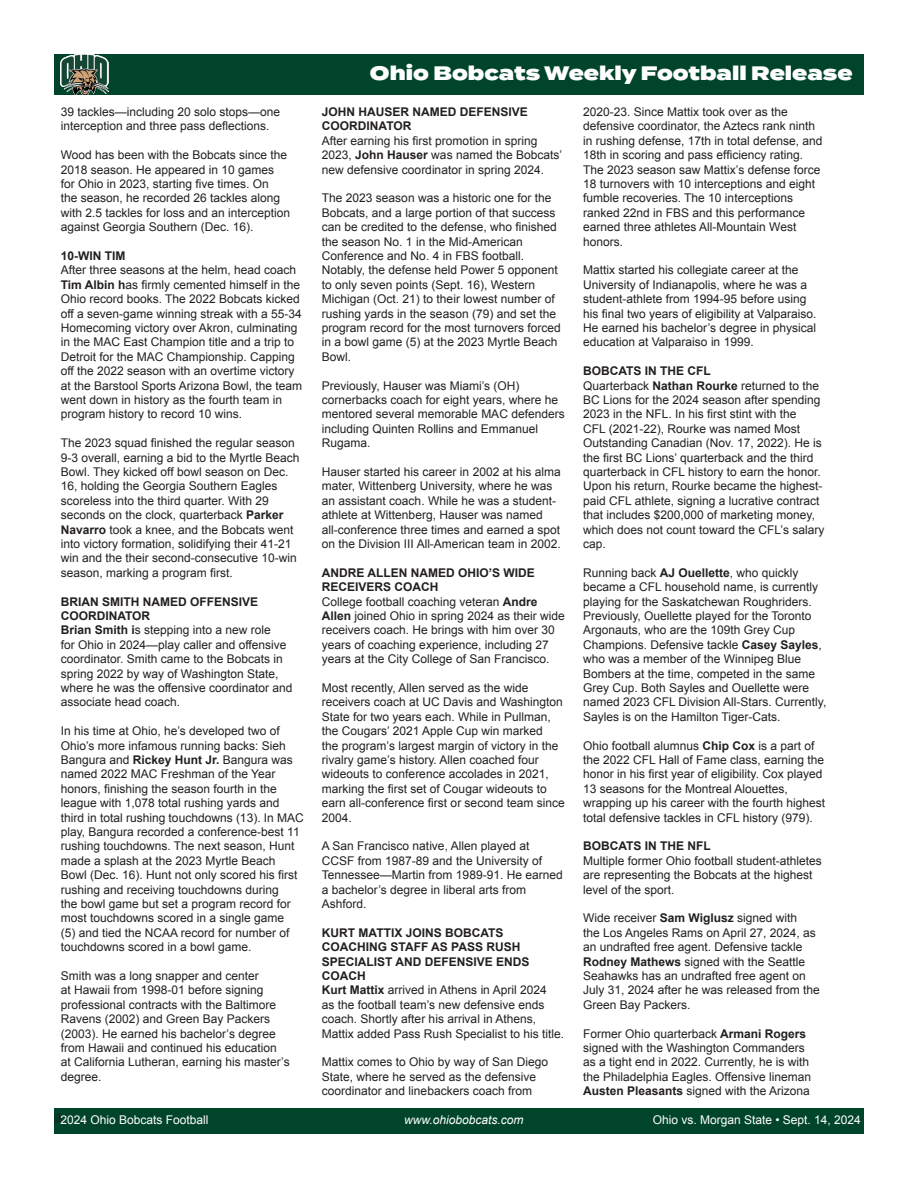
<style>
.page{position:relative;width:918px;height:1188px;background:#fff}
.page>*{position:absolute;margin:0;border:0;box-sizing:border-box;transform-origin:0 0}
.t1{font:900 19.5px "Termina";color:#fff}
.t2{font:12px/14.4px "Arial";color:#231f20}
.t3{font:700 12px/14.4px "Arial";color:#231f20}
.t4{font:12px "Arial";color:#fff}
.t5{font:italic 12px "Arial";color:#fff}
.s1{font-weight:700}
</style>
<div class="page">
<div style="left:54px;top:54px;width:810px;height:41px;background:#004529"></div>
<img style="left:61px;top:54px;width:48px;height:41px">
<div style="left:54px;top:1109px;width:810px;height:25px;background:#004529"></div>
<p class="t2" style="left:61px;top:105px;width:221px">39 tackles—including 20 solo stops—one interception and three pass deflections.</p>
<p class="t2" style="left:61px;top:148px;width:231px">Wood has been with the Bobcats since the 2018 season. He appeared in 10 games for Ohio in 2023, starting five times. On<br>the season, he recorded 26 tackles along with 2.5 tackles for loss and an interception against Georgia Southern (Dec. 16).</p>
<p class="t3" style="left:61px;top:249px;width:66px">10-WIN TIM</p>
<p class="t2" style="left:61px;top:263px;width:243px">After three seasons at the helm, head coach <span class="s1">Tim Albin h</span>as firmly cemented himself in the Ohio record books. The 2022 Bobcats kicked off a seven-game winning streak with a 55-34<br>Homecoming victory over Akron, culminating in the MAC East Champion title and a trip to Detroit for the MAC Championship. Capping off the 2022 season with an overtime victory at the Barstool Sports Arizona Bowl, the team went down in history as the fourth team in program history to record 10 wins.</p>
<p class="t2" style="left:61px;top:436px;width:240px">The 2023 squad finished the regular season 9-3 overall, earning a bid to the Myrtle Beach Bowl. They kicked off bowl season on Dec.<br>16, holding the Georgia Southern Eagles scoreless into the third quarter. With 29 seconds on the clock, quarterback <span class="s1">Parker Navarro</span> took a knee, and the Bobcats went into victory formation, solidifying their 41-21 win and the their second-consecutive 10-win season, marking a program first.</p>
<p class="t3" style="left:61px;top:595px;width:199px">BRIAN SMITH NAMED OFFENSIVE<br>COORDINATOR</p>
<p class="t2" style="left:61px;top:623px;width:233px"><span class="s1">Brian Smith i</span>s stepping into a new role<br>for Ohio in 2024—play caller and offensive coordinator. Smith came to the Bobcats in spring 2022 by way of Washington State, where he was the offensive coordinator and associate head coach.</p>
<p class="t2" style="left:61px;top:724px;width:245px">In his time at Ohio, he’s developed two of Ohio’s more infamous running backs: Sieh Bangura and <span class="s1">Rickey Hunt Jr.</span> Bangura was named 2022 MAC Freshman of the Year honors, finishing the season fourth in the league with 1,078 total rushing yards and third in total rushing touchdowns (13). In MAC play, Bangura recorded a conference-best 11 rushing touchdowns. The next season, Hunt made a splash at the 2023 Myrtle Beach Bowl (Dec. 16). Hunt not only scored his first rushing and receiving touchdowns during<br>the bowl game but set a program record for most touchdowns scored in a single game<br>(5) and tied the NCAA record for number of touchdowns scored in a bowl game.</p>
<p class="t2" style="left:61px;top:969px;width:231px">Smith was a long snapper and center<br>at Hawaii from 1998-01 before signing professional contracts with the Baltimore Ravens (2002) and Green Bay Packers (2003). He earned his bachelor’s degree from Hawaii and continued his education at California Lutheran, earning his master’s degree.</p>
<h1 class="t1" style="left:370px;top:58px;width:484px">Ohio Bobcats Weekly Football Release</h1>
<p class="t3" style="left:322px;top:105px;width:208px">JOHN HAUSER NAMED DEFENSIVE<br>COORDINATOR</p>
<p class="t2" style="left:322px;top:133px;width:242px">After earning his first promotion in spring<br>2023, <span class="s1">John Hauser</span> was named the Bobcats’ new defensive coordinator in spring 2024.</p>
<p class="t2" style="left:322px;top:191px;width:240px">The 2023 season was a historic one for the Bobcats, and a large portion of that success can be credited to the defense, who finished the season No. 1 in the Mid-American Conference and No. 4 in FBS football.<br>Notably, the defense held Power 5 opponent to only seven points (Sept. 16), Western Michigan (Oct. 21) to their lowest number of rushing yards in the season (79) and set the program record for the most turnovers forced in a bowl game (5) at the 2023 Myrtle Beach Bowl.</p>
<p class="t2" style="left:322px;top:378px;width:244px">Previously, Hauser was Miami’s (OH) cornerbacks coach for eight years, where he mentored several memorable MAC defenders including Quinten Rollins and Emmanuel Rugama.</p>
<p class="t2" style="left:322px;top:465px;width:240px">Hauser started his career in 2002 at his alma mater, Wittenberg University, where he was an assistant coach. While he was a student&shy;athlete at Wittenberg, Hauser was named all-conference three times and earned a spot on the Division III All-American team in 2002.</p>
<p class="t3" style="left:322px;top:566px;width:214px">ANDRE ALLEN NAMED OHIO’S WIDE<br>RECEIVERS COACH</p>
<p class="t2" style="left:322px;top:594px;width:244px">College football coaching veteran <span class="s1">Andre Allen</span> joined Ohio in spring 2024 as their wide receivers coach. He brings with him over 30 years of coaching experience, including 27 years at the City College of San Francisco.</p>
<p class="t2" style="left:322px;top:681px;width:244px">Most recently, Allen served as the wide receivers coach at UC Davis and Washington State for two years each. While in Pullman, the Cougars’ 2021 Apple Cup win marked<br>the program’s largest margin of victory in the rivalry game’s history. Allen coached four wideouts to conference accolades in 2021, marking the first set of Cougar wideouts to earn all-conference first or second team since 2004.</p>
<p class="t2" style="left:322px;top:839px;width:242px">A San Francisco native, Allen played at CCSF from 1987-89 and the University of Tennessee—Martin from 1989-91. He earned a bachelor’s degree in liberal arts from Ashford.</p>
<p class="t3" style="left:322px;top:926px;width:209px">KURT MATTIX JOINS BOBCATS<br>COACHING STAFF AS PASS RUSH<br>SPECIALIST AND DEFENSIVE ENDS<br>COACH</p>
<p class="t2" style="left:322px;top:983px;width:244px"><span class="s1">Kurt Mattix</span> arrived in Athens in April 2024<br>as the football team’s new defensive ends coach. Shortly after his arrival in Athens, Mattix added Pass Rush Specialist to his title.</p>
<p class="t2" style="left:322px;top:1055px;width:228px">Mattix comes to Ohio by way of San Diego<br>State, where he served as the defensive coordinator and linebackers coach from</p>
<p class="t2" style="left:583px;top:105px;width:241px">2020-23. Since Mattix took over as the defensive coordinator, the Aztecs rank ninth in rushing defense, 17th in total defense, and 18th in scoring and pass efficiency rating.<br>The 2023 season saw Mattix’s defense force 18 turnovers with 10 interceptions and eight fumble recoveries. The 10 interceptions ranked 22nd in FBS and this performance earned three athletes All-Mountain West honors.</p>
<p class="t2" style="left:583px;top:263px;width:235px">Mattix started his collegiate career at the University of Indianapolis, where he was a student-athlete from 1994-95 before using his final two years of eligibility at Valparaiso.<br>He earned his bachelor’s degree in physical education at Valparaiso in 1999.</p>
<p class="t3" style="left:583px;top:364px;width:129px">BOBCATS IN THE CFL</p>
<p class="t2" style="left:583px;top:378px;width:243px">Quarterback <span class="s1">Nathan Rourke</span> returned to the BC Lions for the 2024 season after spending 2023 in the NFL. In his first stint with the<br>CFL (2021-22), Rourke was named Most Outstanding Canadian (Nov. 17, 2022). He is the first BC Lions’ quarterback and the third quarterback in CFL history to earn the honor.<br>Upon his return, Rourke became the highest&shy;paid CFL athlete, signing a lucrative contract that includes $200,000 of marketing money, which does not count toward the CFL’s salary cap.</p>
<p class="t2" style="left:583px;top:565px;width:245px">Running back <span class="s1">AJ Ouellette</span>, who quickly became a CFL household name, is currently playing for the Saskatchewan Roughriders.<br>Previously, Ouellette played for the Toronto Argonauts, who are the 109th Grey Cup Champions. Defensive tackle <span class="s1">Casey Sayles</span>, who was a member of the Winnipeg Blue Bombers at the time, competed in the same Grey Cup. Both Sayles and Ouellette were named 2023 CFL Division All-Stars. Currently, Sayles is on the Hamilton Tiger-Cats.</p>
<p class="t2" style="left:583px;top:738px;width:244px">Ohio football alumnus <span class="s1">Chip Cox</span> is a part of the 2022 CFL Hall of Fame class, earning the honor in his first year of eligibility. Cox played 13 seasons for the Montreal Alouettes, wrapping up his career with the fourth highest total defensive tackles in CFL history (979).</p>
<p class="t3" style="left:583px;top:839px;width:129px">BOBCATS IN THE NFL</p>
<p class="t2" style="left:583px;top:853px;width:240px">Multiple former Ohio football student-athletes are representing the Bobcats at the highest level of the sport.</p>
<p class="t2" style="left:583px;top:911px;width:238px">Wide receiver <span class="s1">Sam Wiglusz</span> signed with<br>the Los Angeles Rams on April 27, 2024, as an undrafted free agent. Defensive tackle <span class="s1">Rodney Mathews</span> signed with the Seattle Seahawks has an undrafted free agent on July 31, 2024 after he was released from the Green Bay Packers.</p>
<p class="t2" style="left:583px;top:1026px;width:229px">Former Ohio quarterback <span class="s1">Armani Rogers </span>signed with the Washington Commanders as a tight end in 2022. Currently, he is with the Philadelphia Eagles. Offensive lineman <span class="s1">Austen Pleasants</span> signed with the Arizona</p>
<p class="t4" style="left:54px;top:1111px;width:156px"><sup>a</sup>2024 Ohio Bobcats Football</p>
<p class="t5" style="left:404px;top:1112px;width:121px">www.ohiobobcats.com</p>
<p class="t4" style="left:653px;top:1111px;width:210px">Ohio vs. Morgan State • Sept. 14, 2024</p>
</div>
